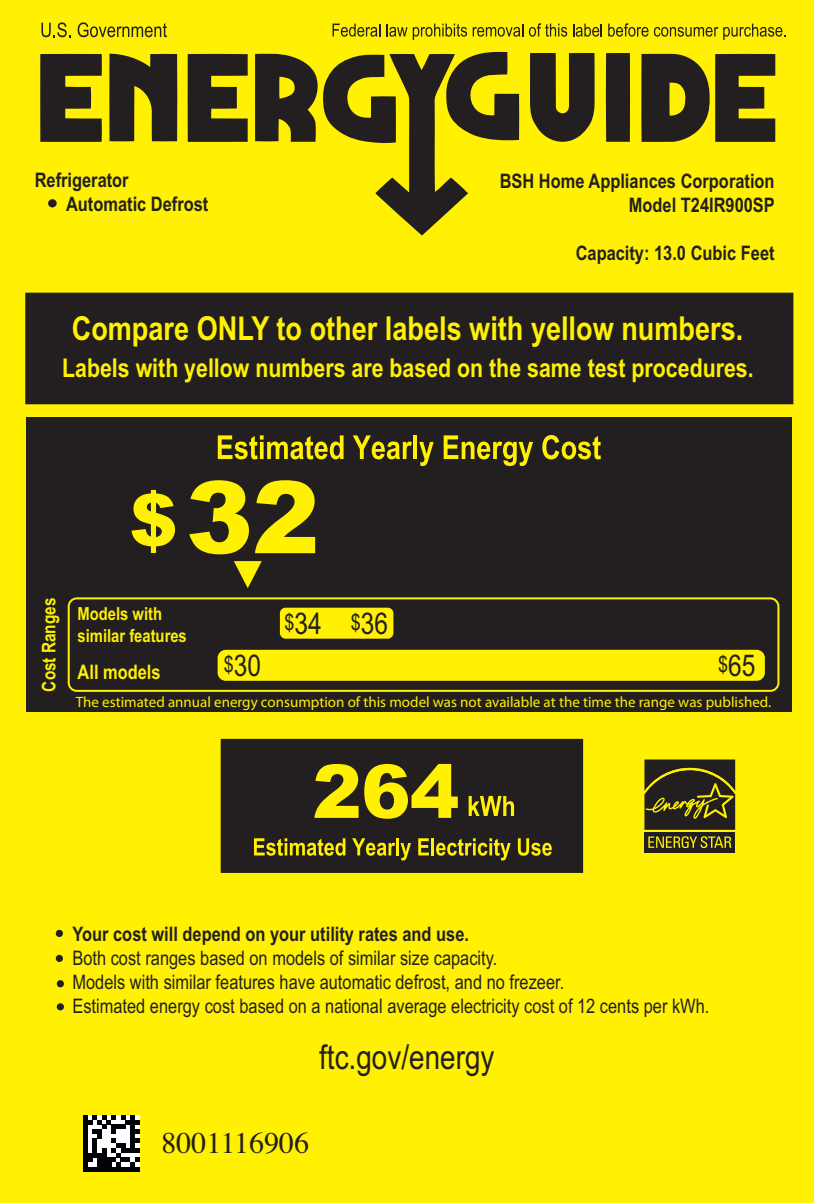
<style>
.page{position:relative;width:814px;height:1203px;background:#fff}
.page>*{position:absolute;margin:0;border:0;box-sizing:border-box;transform-origin:0 0}
.t1{font:100.2px "Arial X Black";color:#fff101}
.t2{font:74px "Arial X Black";color:#fff101}
.t3{font:34px "Arial Narrow";color:#231f20}
.t4{font:700 33px "Arial Narrow";color:#fff101}
.t5{font:30.2px "Times";color:#231f20}
.t6{font:30px "Arial Narrow";color:#231f20}
.t7{font:700 26px "Arial Narrow";color:#fff101}
.t8{font:20px/24px "Arial Narrow";color:#231f20}
.t9{font:700 20px/24px "Arial Narrow";color:#231f20;text-align:right}
.t10{font:700 20px "Arial Narrow";color:#fff101}
.t11{font:700 18.8px "Arial Narrow";color:#fff101}
.t12{font:700 18px/21.6px "Arial Narrow";color:#fff101}
.t13{font:15px "Myriad Pro";color:#fff101}
.s1{font-size:22px}
</style>
<div class="page">
<div style="left:0;top:0;width:813px;height:1202px;background:#fff101"></div>
<div style="left:221px;top:739px;width:360px;height:132px;background:#231f20"></div>
<div style="left:220px;top:738px;width:362px;height:134px;border:2px solid #231f20"></div>
<svg style="left:468px;top:796px;width:45px;height:20px"></svg>
<svg style="left:254px;top:838px;width:91px;height:17px"></svg>
<svg style="left:352px;top:838px;width:59px;height:22px"></svg>
<svg style="left:418px;top:838px;width:10px;height:17px"></svg>
<hr style="left:431px;top:838px;width:3px;height:17px;background:#fff101">
<svg style="left:436px;top:838px;width:74px;height:22px"></svg>
<svg style="left:517px;top:838px;width:34px;height:17px"></svg>
<div style="left:27px;top:417px;width:764px;height:295px;background:#231f20"></div>
<div style="left:27px;top:294px;width:764px;height:109px;background:#231f20"></div>
<div style="left:25px;top:293px;width:767px;height:111px;border:3px solid #231f20"></div>
<svg style="left:218px;top:435px;width:125px;height:24px"></svg>
<svg style="left:352px;top:435px;width:59px;height:24px"></svg>
<hr style="left:413px;top:435px;width:4px;height:24px;background:#fff101">
<svg style="left:419px;top:442px;width:14px;height:24px"></svg>
<svg style="left:443px;top:435px;width:89px;height:31px"></svg>
<svg style="left:542px;top:435px;width:58px;height:24px"></svg>
<svg style="left:41px;top:22px;width:30px;height:15px"></svg>
<svg style="left:78px;top:22px;width:89px;height:15px"></svg>
<svg style="left:332px;top:24px;width:48px;height:13px"></svg>
<svg style="left:386px;top:23px;width:215px;height:17px"></svg>
<svg style="left:608px;top:23px;width:177px;height:17px"></svg>
<svg style="left:131px;top:490px;width:44px;height:63px"></svg>
<svg style="left:40px;top:52px;width:734px;height:183px"></svg>
<div style="left:644px;top:832px;width:90px;height:20px;background:#231f20"></div>
<svg style="left:644px;top:759px;width:90px;height:70px;background:#423d1b"></svg>
<svg style="left:648px;top:836px;width:82px;height:12px"></svg>
<div style="left:68px;top:597px;width:711px;height:94px;border:2px solid #fff101;border-radius:8px"></div>
<div style="left:217px;top:649px;width:547px;height:31px;background:#fff101;border-radius:8px"></div>
<svg style="left:234px;top:561px;width:27px;height:27px"></svg>
<div style="left:48px;top:199px;width:9px;height:8px;background:#231f20;border-radius:50%"></div>
<svg style="left:56px;top:954px;width:7px;height:7px"></svg>
<svg style="left:56px;top:929px;width:7px;height:7px"></svg>
<svg style="left:57px;top:980px;width:7px;height:7px"></svg>
<svg style="left:57px;top:1003px;width:7px;height:7px"></svg>
<div style="left:280px;top:607px;width:113px;height:31px;background:#fff101;border-radius:6px"></div>
<div style="left:83px;top:1166px;width:56px;height:5px;background:#000208"></div>
<svg style="left:83px;top:1115px;width:56px;height:51px;background:#737477"></svg>
<p class="t9" style="left:66px;top:170px;width:144px;text-align:left;text-indent:-31px">Refrigerator<br>Automatic Defrost</p>
<p class="t9" style="left:499px;top:171px;width:276px">BSH Home Appliances Corporation<br>Model T24IR900SP</p>
<p class="t9" style="left:575px;top:243px;width:200px">Capacity: 13.0 Cubic Feet</p>
<h3 class="t4" style="left:72px;top:317px;width:672px">Compare ONLY to other labels with yellow numbers.</h3>
<h3 class="t7" style="left:62px;top:358px;width:692px">Labels with yellow numbers are based on the same test procedures.</h3>
<h1 class="t1" style="left:186px;top:460px;width:135px">32</h1>
<p class="t11" style="left:42px;top:691px;width:95px;rotate:-90deg">Cost Ranges</p>
<p class="t12" style="left:78px;top:604px;width:111px">Models with similar features</p>
<p class="t10" style="left:78px;top:664px;width:84px">All models</p>
<h3 class="t6" style="left:284px;top:612px;width:105px"><span class="s1">$</span>34 <span class="s1">$</span>36</h3>
<h3 class="t6" style="left:224px;top:654px;width:39px"><span class="s1">$</span>30</h3>
<h3 class="t6" style="left:717px;top:654px;width:39px"><span class="s1">$</span>65</h3>
<p class="t13" style="left:76px;top:696px;width:696px">The estimated annual energy consumption of this model was not available at the time the range was published.</p>
<h2 class="t2" style="left:312px;top:749px;width:148px">264</h2>
<p class="t9" style="left:72px;top:923px;width:398px">Your cost will depend on your utility rates and use.</p>
<p class="t8" style="left:72px;top:947px;width:638px">Both cost ranges based on models of similar size capacity.<br>Models with similar features have automatic defrost, and no frezeer.<br>Estimated energy cost based on a national average electricity cost of 12 cents per kWh.</p>
<h3 class="t3" style="left:319px;top:1044px;width:177px">ftc.gov/energy</h3>
<h3 class="t5" style="left:161px;top:1125px;width:149px">8001116906</h3>
</div>
